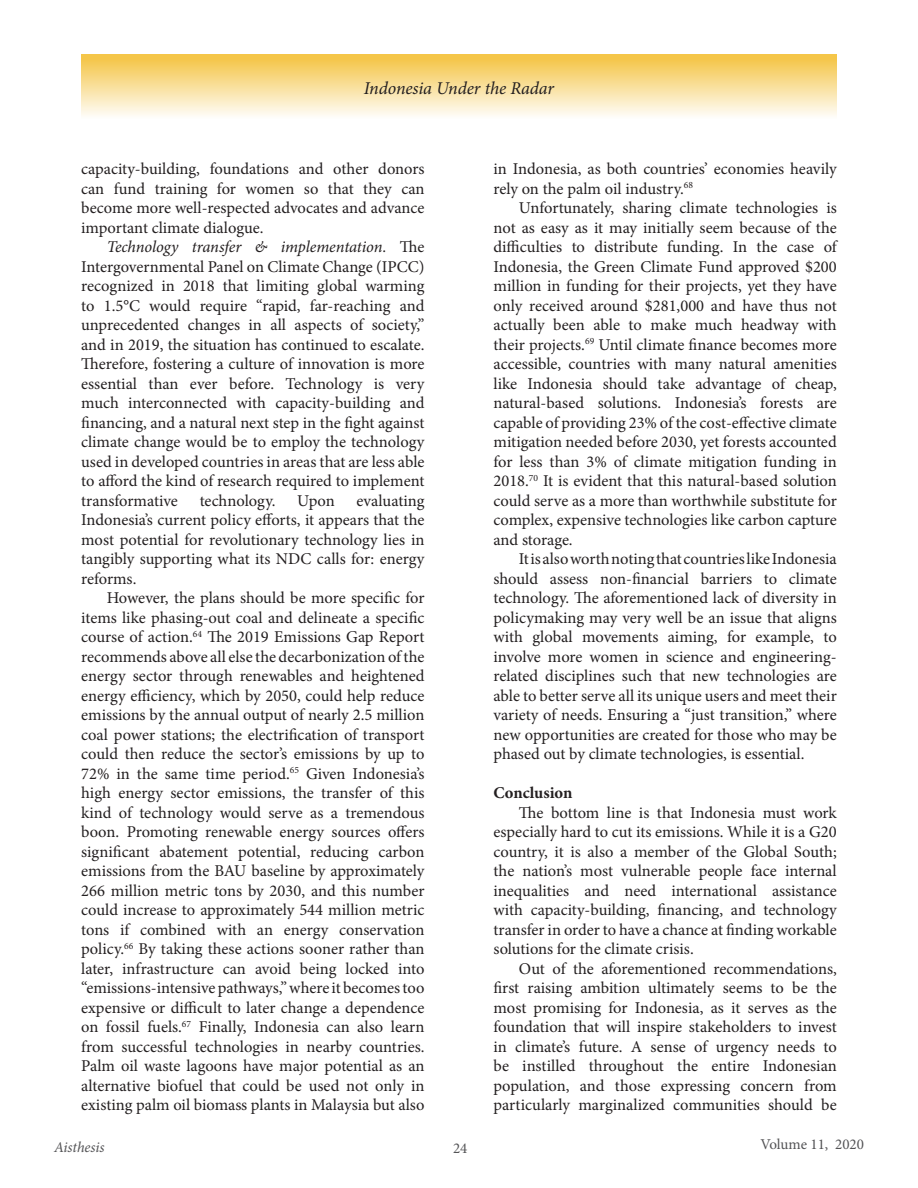
<style>
.page{position:relative;width:918px;height:1188px;background:#fff}
.page>*{position:absolute;margin:0;border:0;box-sizing:border-box;transform-origin:0 0}
.Body{font:italic 18px "Minion Pro";letter-spacing:-.005em;color:#231f20}
.Body-2{font:16.5px/19.5px "Minion Pro";letter-spacing:-.005em;color:#231f20;text-align:justify}
.Body-3{font:700 16.5px "Minion Pro";color:#231f20}
.t1{font:15px "Minion Pro";color:#535355}
.t2{font:italic 15px "Minion Pro";letter-spacing:-.01em;color:#535355}
.s1{font-style:italic}
</style>
<div class="page">
<div style="left:81px;top:54px;width:756px;height:68px;background:linear-gradient(to bottom,#f4c23d,#fff)"></div>
<p class="Body" style="left:364px;top:76px;width:192px">Indonesia Under the Radar</p>
<p class="Body-2" style="left:81px;top:159px;width:345px">capacity-building, foundations and other donors can fund training for women so that they can become more well-respected advocates and advance important climate dialogue.</p>
<p class="Body-2" style="left:81px;top:237px;width:345px;text-indent:26px"><span class="s1">Technology transfer &amp; implementation.</span> The Intergovernmental Panel on Climate Change (IPCC) recognized in 2018 that limiting global warming to 1.5°C would require “rapid, far-reaching and unprecedented changes in all aspects of society,” and in 2019, the situation has continued to escalate.<br>Therefore, fostering a culture of innovation is more essential than ever before. Technology is very much interconnected with capacity-building and financing, and a natural next step in the fight against climate change would be to employ the technology used in developed countries in areas that are less able to afford the kind of research required to implement transformative</p>
<p class="Body-2" style="left:81px;top:491px;width:345px;text-indent:275px">evaluating Indonesia’s current policy efforts, it appears that the most potential for revolutionary technology lies in tangibly supporting what its NDC calls for: energy reforms.</p>
<p class="Body-2" style="left:81px;top:588px;width:345px;text-indent:25px">However, the plans should be more specific for items like phasing-out coal and delineate a specific course of action.<sup>64</sup> The 2019 Emissions Gap Report recommends above all else the decarbonization of the energy sector through renewables and heightened energy efficiency, which by 2050, could help reduce emissions by the annual output of nearly 2.5 million coal power stations; the electrification of transport could then reduce the sector’s emissions by up to 72% in the same time period.<sup>65</sup> Given Indonesia’s high energy sector emissions, the transfer of this kind of technology would serve as a tremendous boon. Promoting renewable energy sources offers significant abatement potential, reducing carbon emissions from the BAU baseline by approximately 266 million metric tons by 2030, and this number could increase to approximately 544 million metric tons if combined with an energy conservation policy.<sup>66</sup> By taking these actions sooner rather than later, infrastructure can avoid being locked into “emissions-intensive pathways,” where it becomes too expensive or difficult to later change a dependence on fossil fuels.<sup>67</sup> Finally, Indonesia can also learn from successful technologies in nearby countries.<br>Palm oil waste lagoons have major potential as an alternative biofuel that could be used not only in existing palm oil biomass plants in Malaysia but also</p>
<p class="Body-2" style="left:200px;top:491px;width:77px">technology.</p>
<p class="Body-2" style="left:297px;top:491px;width:39px">Upon</p>
<p class="Body-2" style="left:494px;top:159px;width:345px">in Indonesia, as both countries’ economies heavily rely on the palm oil industry.<sup>68</sup></p>
<p class="Body-2" style="left:494px;top:198px;width:345px;text-indent:25px">Unfortunately, sharing climate technologies is not as easy as it may initially seem because of the difficulties to distribute funding. In the case of Indonesia, the Green Climate Fund approved $200 million in funding for their projects, yet they have only received around $281,000 and have thus not actually been able to make much headway with their projects.<sup>69</sup> Until climate finance becomes more accessible, countries with many natural amenities like Indonesia should take advantage of cheap, natural-based solutions. Indonesia’s forests are capable of providing 23% of the cost-effective climate mitigation needed before 2030, yet forests accounted for less than 3% of climate mitigation funding in 2018.<sup>70</sup> It is evident that this natural-based solution could serve as a more than worthwhile substitute for complex, expensive technologies like carbon capture and storage.</p>
<p class="Body-2" style="left:494px;top:549px;width:345px;text-indent:25px">It is also worth noting that countries like Indonesia should assess non-financial barriers to climate technology. The aforementioned lack of diversity in policymaking may very well be an issue that aligns with global movements aiming, for example, to involve more women in science and engineering&shy;related disciplines such that new technologies are able to better serve all its unique users and meet their variety of needs. Ensuring a “just transition,” where new opportunities are created for those who may be phased out by climate technologies, is essential.</p>
<p class="Body-3" style="left:494px;top:781px;width:81px">Conclusion</p>
<p class="Body-2" style="left:494px;top:803px;width:345px;text-indent:25px">The bottom line is that Indonesia must work especially hard to cut its emissions. While it is a G20 country, it is also a member of the Global South; the nation’s most vulnerable people face internal inequalities and need international assistance with capacity-building, financing, and technology transfer in order to have a chance at finding workable solutions for the climate crisis.</p>
<p class="Body-2" style="left:494px;top:959px;width:345px;text-indent:25px">Out of the aforementioned recommendations, first raising ambition ultimately seems to be the most promising for Indonesia, as it serves as the foundation that will inspire stakeholders to invest in climate’s future. A sense of urgency needs to be instilled throughout the entire Indonesian population, and those expressing concern from particularly marginalized communities should be</p>
<p class="t2" style="left:54px;top:1137px;width:52px">Aisthesis</p>
<p class="t1" style="left:760px;top:1135px;width:105px">Volume 11, 2020</p>
<p class="t1" style="left:453px;top:1138px;width:16px">24</p>
</div>
